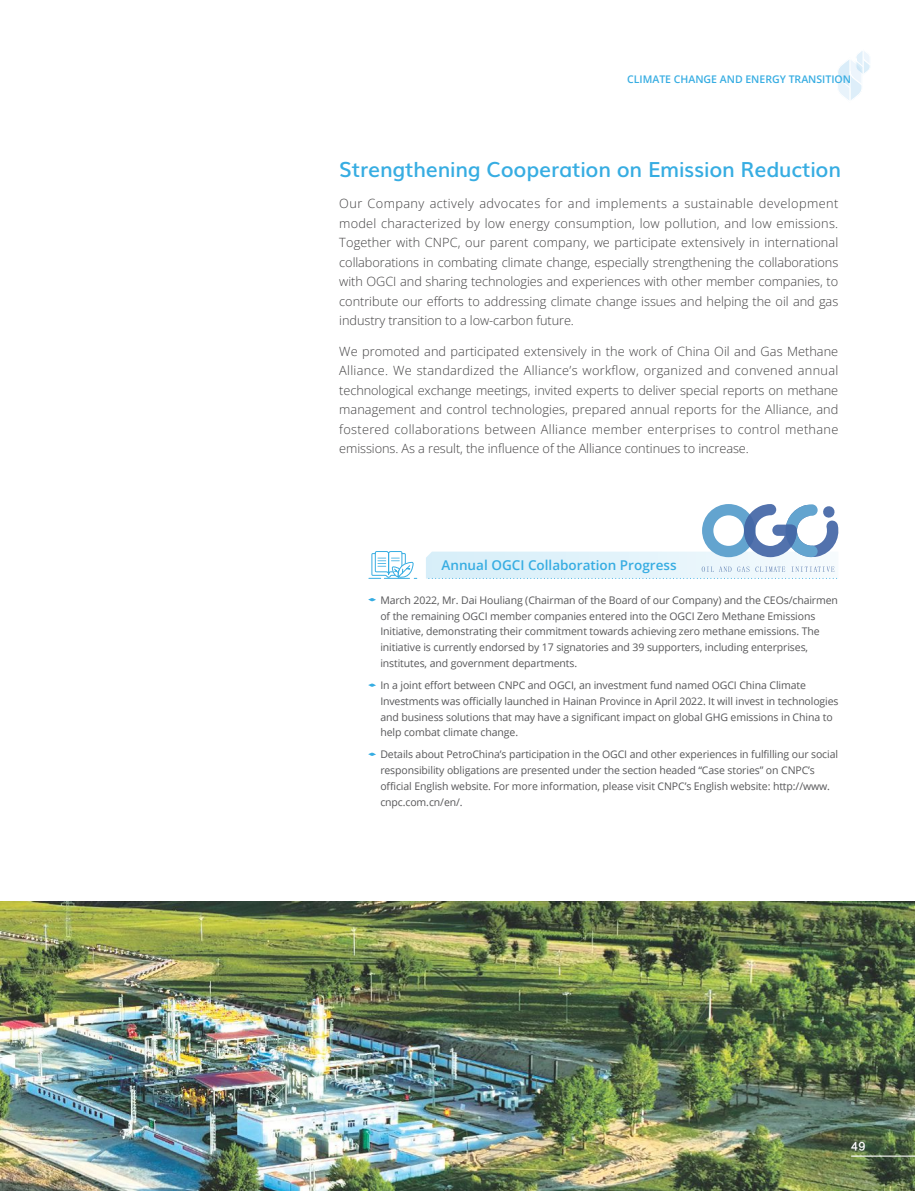
<style>
.page{position:relative;width:915px;height:1191px;background:#fff}
.page>*{position:absolute;margin:0;border:0;box-sizing:border-box;transform-origin:0 0}
.t1{font:600 21px "Muli";letter-spacing:-.01em;color:#37ade2}
.t2{font:600 13.5px "Open Sans";color:#37ade2}
.t3{font:300 12.75px/19.5px "Open Sans";letter-spacing:-.005em;color:#424142;text-align:justify}
.t4{font:10.5px/15.8px "Open Sans";letter-spacing:-.01em;color:#575759}
.t5{font:600 10.5px "Open Sans";color:#37ade2}
.t6{font:10.5px "FZLTZCHK GBK1 0";color:#fff}
</style>
<div class="page">
<svg style="left:369px;top:551px;width:47px;height:28px"></svg>
<svg style="left:368px;top:598px;width:8px;height:4px"></svg>
<svg style="left:368px;top:683px;width:8px;height:4px"></svg>
<svg style="left:368px;top:752px;width:8px;height:4px"></svg>
<svg style="left:426px;top:504px;width:413px;height:75px"></svg>
<img style="left:0;top:902px;width:914px;height:289px">
<svg style="left:838px;top:51px;width:32px;height:49px"></svg>
<hr style="left:850px;top:1155px;width:64px;height:1px;background:#fff">
<p class="t5" style="left:627px;top:72px;width:225px">CLIMATE CHANGE AND ENERGY TRANSITION</p>
<h1 class="t1" style="left:339px;top:153px;width:503px">Strengthening Cooperation on Emission Reduction</h1>
<p class="t3" style="left:339px;top:194px;width:500px">Our Company actively advocates for and implements a sustainable development model characterized by low energy consumption, low pollution, and low emissions.<br>Together with CNPC, our parent company, we participate extensively in international collaborations in combating climate change, especially strengthening the collaborations with OGCI and sharing technologies and experiences with other member companies, to contribute our efforts to addressing climate change issues and helping the oil and gas industry transition to a low-carbon future.</p>
<p class="t3" style="left:339px;top:341px;width:500px">We promoted and participated extensively in the work of China Oil and Gas Methane Alliance. We standardized the Alliance’s workflow, organized and convened annual technological exchange meetings, invited experts to deliver special reports on methane management and control technologies, prepared annual reports for the Alliance, and fostered collaborations between Alliance member enterprises to control methane emissions. As a result, the influence of the Alliance continues to increase.</p>
<p class="t2" style="left:441px;top:556px;width:236px">Annual OGCI Collaboration Progress</p>
<p class="t4" style="left:380px;top:592px;width:459px">March 2022, Mr. Dai Houliang (Chairman of the Board of our Company) and the CEOs/chairmen of the remaining OGCI member companies entered into the OGCI Zero Methane Emissions Initiative, demonstrating their commitment towards achieving zero methane emissions. The initiative is currently endorsed by 17 signatories and 39 supporters, including enterprises, institutes, and government departments.</p>
<p class="t4" style="left:380px;top:677px;width:459px">In a joint effort between CNPC and OGCI, an investment fund named OGCI China Climate Investments was officially launched in Hainan Province in April 2022. It will invest in technologies and business solutions that may have a significant impact on global GHG emissions in China to help combat climate change.</p>
<p class="t4" style="left:380px;top:746px;width:459px">Details about PetroChina’s participation in the OGCI and other experiences in fulfilling our social responsibility obligations are presented under the section headed “Case stories” on CNPC’s official English website. For more information, please visit CNPC’s English website: http://www. cnpc.com.cn/en/.</p>
<p class="t6" style="left:850px;top:1140px;width:16px">49</p>
</div>
